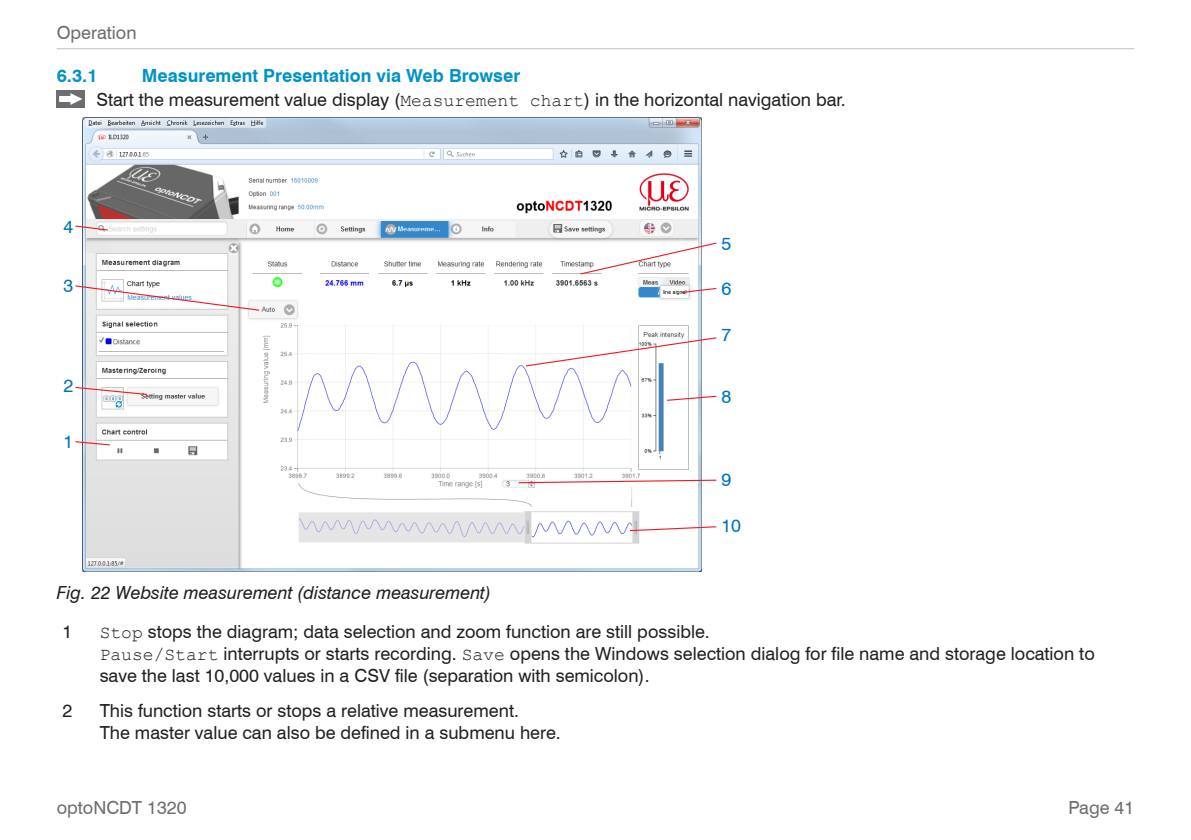
<style>
.page{position:relative;width:1191px;height:840px;background:#fff}
.page>*{position:absolute;margin:0;border:0;box-sizing:border-box;transform-origin:0 0}
.Fließtext{font:18px/22px "Swiss 721 BT";color:#231f20}
.Handlungsaufforderung{font:18px "Swiss 721 BT";color:#231f20}
.t1{font:italic 18px "Swiss 721 BT";color:#231f20}
.t2{font:700 18px "Swiss 721 BT";color:#0092c8}
.t3{font:18px "Swiss 721 BT";color:#6c6d70}
.t4{font:18px "Swiss 721 BT";color:#0072bc}
.s1{font-family:"Courier New"}
</style>
<div class="page">
<hr style="left:57px;top:48px;width:1077px;height:1px;background:#bebfc2">
<div style="left:57px;top:90px;width:28px;height:17px;background:#6c6d70"></div>
<svg style="left:59px;top:93px;width:23px;height:12px"></svg>
<img style="left:83px;top:117px;width:618px;height:454px">
<svg style="left:75px;top:440px;width:36px;height:6px"></svg>
<svg style="left:75px;top:386px;width:73px;height:9px"></svg>
<svg style="left:75px;top:284px;width:185px;height:27px"></svg>
<svg style="left:75px;top:225px;width:34px;height:6px"></svg>
<svg style="left:579px;top:241px;width:138px;height:34px"></svg>
<svg style="left:680px;top:287px;width:37px;height:6px"></svg>
<svg style="left:525px;top:336px;width:192px;height:31px"></svg>
<svg style="left:665px;top:395px;width:52px;height:6px"></svg>
<svg style="left:517px;top:479px;width:200px;height:4px"></svg>
<svg style="left:628px;top:525px;width:89px;height:6px"></svg>
<p class="t3" style="left:57px;top:22px;width:81px">Operation</p>
<p class="t2" style="left:57px;top:64px;width:42px">6.3.1</p>
<p class="t2" style="left:142px;top:64px;width:380px">Measurement Presentation via Web Browser</p>
<p class="Handlungsaufforderung" style="left:96px;top:89px;width:751px">Start the measurement value display (<span class="s1">Measurement chart</span>) in the horizontal navigation bar.</p>
<p class="t4" style="left:63px;top:215px;width:11px">4</p>
<p class="t4" style="left:63px;top:274px;width:11px">3</p>
<p class="t4" style="left:63px;top:374px;width:11px">2</p>
<p class="t4" style="left:63px;top:431px;width:11px">1</p>
<p class="t4" style="left:721px;top:232px;width:11px">5</p>
<p class="t4" style="left:721px;top:277px;width:11px">6</p>
<p class="t4" style="left:721px;top:323px;width:11px">7</p>
<p class="t4" style="left:721px;top:385px;width:11px">8</p>
<p class="t4" style="left:721px;top:469px;width:11px">9</p>
<p class="t4" style="left:721px;top:514px;width:21px">10</p>
<p class="t1" style="left:57px;top:581px;width:436px">Fig. 22 Website measurement (distance measurement)</p>
<p class="Fließtext" style="left:62px;top:620px;width:11px">1</p>
<p class="Fließtext" style="left:100px;top:620px;width:996px"><span class="s1">Stop</span> stops the diagram; data selection and zoom function are still possible.<br><span class="s1">Pause/Start</span> interrupts or starts recording. <span class="s1">Save</span> opens the Windows selection dialog for file name and storage location to save the last 10,000 values in a CSV file (separation with semicolon).</p>
<p class="Fließtext" style="left:62px;top:699px;width:11px">2</p>
<p class="Fließtext" style="left:100px;top:699px;width:463px">This function starts or stops a relative measurement.<br>The master value can also be defined in a submenu here.</p>
<p class="t3" style="left:57px;top:796px;width:131px">optoNCDT 1320</p>
<p class="t3" style="left:1068px;top:796px;width:67px">Page 41</p>
</div>
